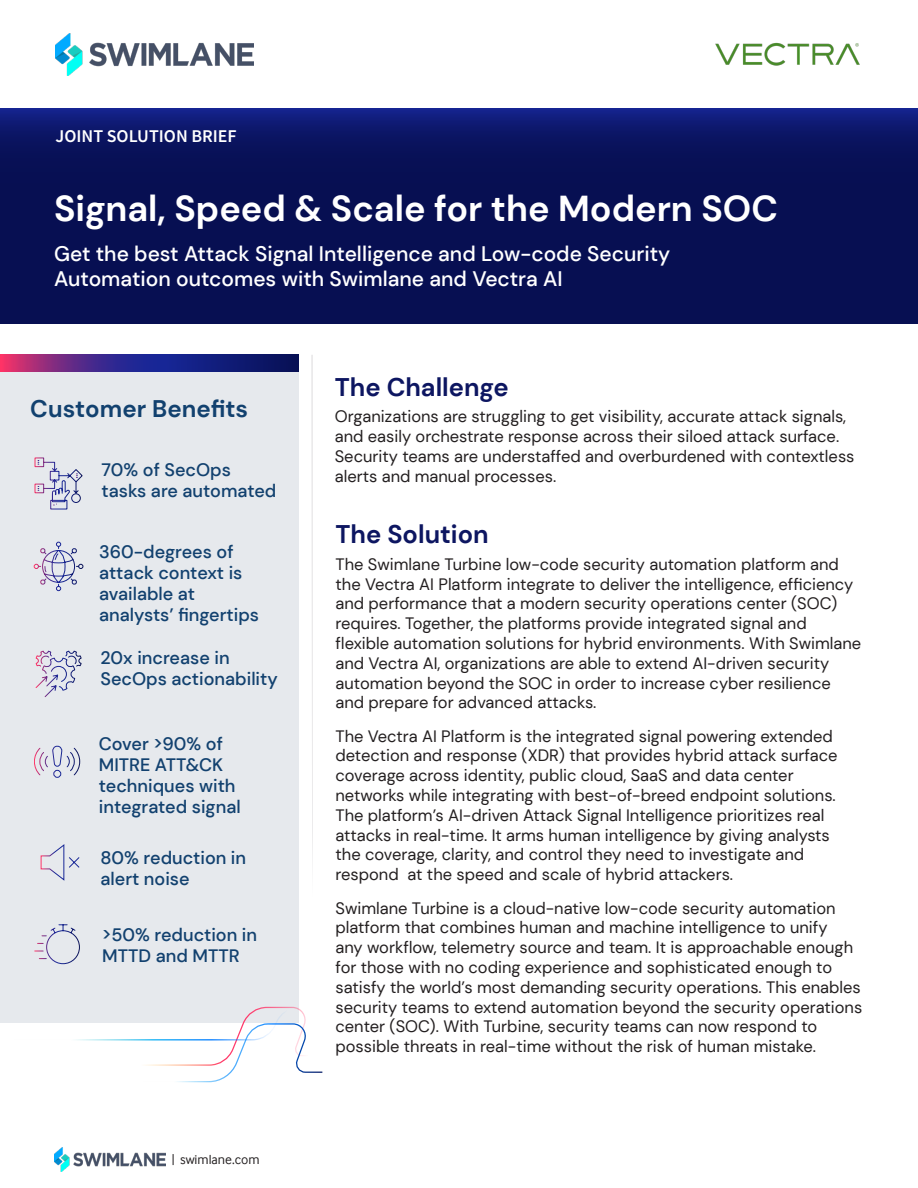
<style>
.page{position:relative;width:918px;height:1188px;background:#fff}
.page>*{position:absolute;margin:0;border:0;box-sizing:border-box;transform-origin:0 0}
.t1{font:700 36px "DM Sans";color:#fff}
.t2{font:700 25.5px "DM Sans";color:#0d1661}
.t3{font:700 24px "DM Sans";letter-spacing:.005em;color:#12416f}
.t4{font:500 21px/25.5px "DM Sans";color:#fff}
.t5{font:500 18px/21px "DM Sans";color:#12416f}
.t6{font:18px "Source Sans Variable";color:#fff}
.Subheading{font:16.5px/19.8px "DM Sans";color:#231f20}
.t7{font:13.5px "Inter Face";color:#231f20}
</style>
<div class="page">
<img style="left:54px;top:1148px;width:111px;height:23px">
<div style="left:0;top:370px;width:298px;height:652px;background:#e6e9ed"></div>
<svg style="left:0;top:354px;width:298px;height:17px;background:#3f237e"></svg>
<svg style="left:0;top:108px;width:918px;height:216px;background:#081158"></svg>
<img style="left:715px;top:42px;width:145px;height:24px">
<svg style="left:312px;top:355px;width:1px;height:507px"></svg>
<svg style="left:14px;top:1007px;width:309px;height:75px"></svg>
<svg style="left:34px;top:924px;width:46px;height:40px"></svg>
<svg style="left:36px;top:650px;width:45px;height:47px"></svg>
<svg style="left:34px;top:542px;width:49px;height:49px"></svg>
<svg style="left:35px;top:458px;width:48px;height:51px"></svg>
<img style="left:56px;top:34px;width:197px;height:41px">
<svg style="left:34px;top:746px;width:46px;height:32px"></svg>
<svg style="left:41px;top:844px;width:39px;height:37px"></svg>
<p class="t6" style="left:56px;top:125px;width:183px">JOINT SOLUTION BRIEF</p>
<p class="t1" style="left:54px;top:186px;width:725px">Signal, Speed &amp; Scale for the Modern SOC</p>
<p class="t4" style="left:54px;top:241px;width:618px">Get the best Attack Signal Intelligence and Low-code Security<br>Automation outcomes with Swimlane and Vectra AI</p>
<p class="t3" style="left:30px;top:393px;width:219px">Customer Benefits</p>
<p class="t5" style="left:102px;top:459px;width:176px">70% of SecOps tasks are automated</p>
<p class="t5" style="left:99px;top:541px;width:162px">360-degrees of attack context is available at analysts’ fingertips</p>
<p class="t5" style="left:100px;top:647px;width:179px">20x increase in<br>SecOps actionability</p>
<p class="t5" style="left:99px;top:733px;width:143px">Cover &gt;90% of<br>MITRE ATT&amp;CK techniques with integrated signal</p>
<p class="t5" style="left:100px;top:847px;width:147px">80% reduction in alert noise</p>
<p class="t5" style="left:102px;top:924px;width:156px">&gt;50% reduction in<br>MTTD and MTTR</p>
<p class="t7" style="left:172px;top:1152px;width:89px">| swimlane.com</p>
<p class="t2" style="left:335px;top:371px;width:176px">The Challenge</p>
<p class="Subheading" style="left:335px;top:406px;width:521px">Organizations are struggling to get visibility, accurate attack signals, and easily orchestrate response across their siloed attack surface.<br>Security teams are understaffed and overburdened with contextless alerts and manual processes.</p>
<p class="t2" style="left:336px;top:518px;width:155px">The Solution</p>
<p class="Subheading" style="left:336px;top:554px;width:527px">The Swimlane Turbine low-code security automation platform and the Vectra AI Platform integrate to deliver the intelligence, efficiency and performance that a modern security operations center (SOC) requires. Together, the platforms provide integrated signal and flexible automation solutions for hybrid environments. With Swimlane and Vectra AI, organizations are able to extend AI-driven security automation beyond the SOC in order to increase cyber resilience and prepare for advanced attacks.</p>
<p class="Subheading" style="left:336px;top:726px;width:503px">The Vectra AI Platform is the integrated signal powering extended detection and response (XDR) that provides hybrid attack surface coverage across identity, public cloud, SaaS and data center networks while integrating with best-of-breed endpoint solutions.<br>The platform’s AI-driven Attack Signal Intelligence prioritizes real attacks in real-time. It arms human intelligence by giving analysts the coverage, clarity, and control they need to investigate and respond at the speed and scale of hybrid attackers.</p>
<p class="Subheading" style="left:336px;top:898px;width:528px">Swimlane Turbine is a cloud-native low-code security automation platform that combines human and machine intelligence to unify<br>any workflow, telemetry source and team. It is approachable enough for those with no coding experience and sophisticated enough to satisfy the world’s most demanding security operations. This enables security teams to extend automation beyond the security operations center (SOC). With Turbine, security teams can now respond to possible threats in real-time without the risk of human mistake.</p>
</div>
